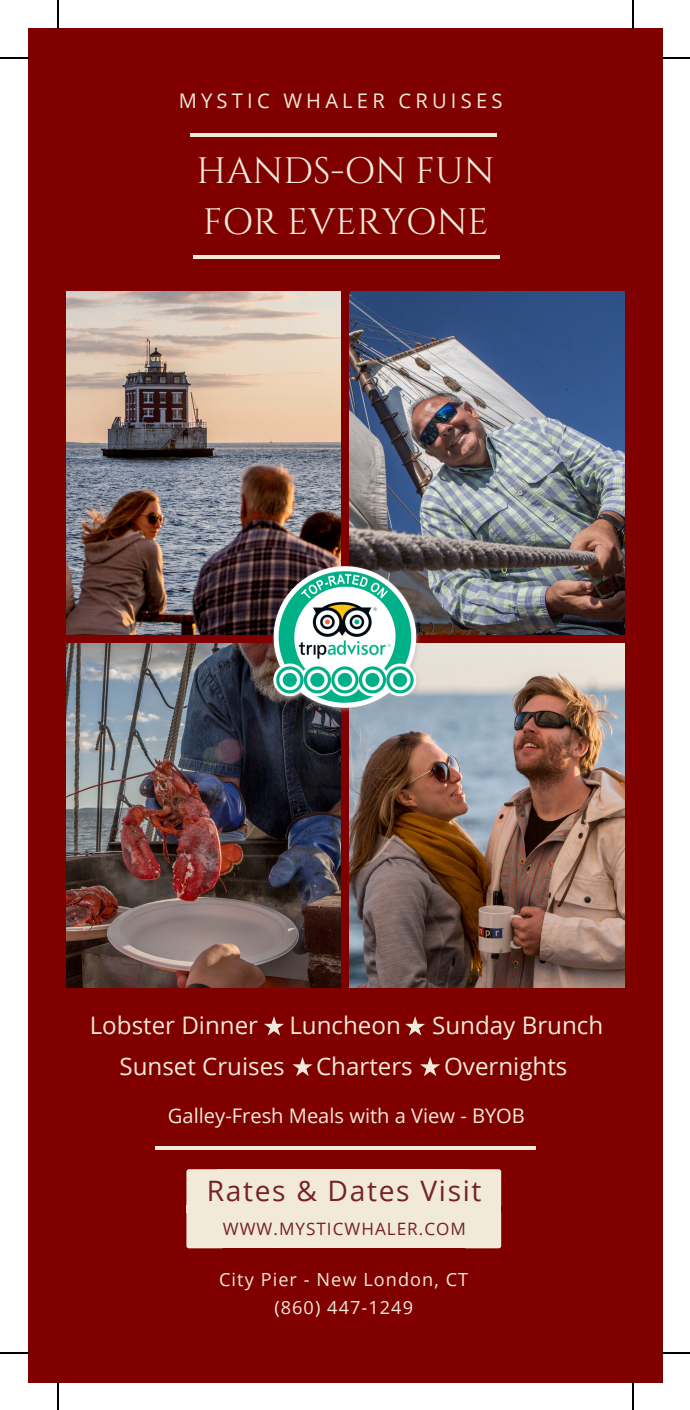
<style>
.page{position:relative;width:690px;height:1410px;background:#fff}
.page>*{position:absolute;margin:0;border:0;box-sizing:border-box;transform-origin:0 0}
.t1{font:36.6px/51px "Cinzel";color:#f1e9d9}
.t2{font:28.2px "Open Sans";letter-spacing:.06em;color:#76202a}
.t3{font:24.2px "Open Sans";color:#f1e9d9}
.t4{font:20.2px "Open Sans";color:#f1e9d9}
.t5{font:20.2px "Open Sans";letter-spacing:.21em;color:#f1e9d9}
.t6{font:18.2px/28.4px "Open Sans";letter-spacing:.06em;color:#f1e9d9;text-align:center}
.t7{font:17px "Open Sans";letter-spacing:.06em;color:#76202a}
</style>
<div class="page">
<div style="left:28px;top:28px;width:634px;height:1354px;background:#800000"></div>
<img style="left:66px;top:291px;width:274px;height:343px">
<img style="left:350px;top:291px;width:274px;height:343px">
<img style="left:66px;top:644px;width:274px;height:343px">
<img style="left:350px;top:644px;width:274px;height:343px">
<hr style="left:193px;top:255px;width:306px;height:3px;background:#f1e9d9">
<hr style="left:190px;top:134px;width:306px;height:3px;background:#f1e9d9">
<svg style="left:292px;top:1057px;width:20px;height:19px"></svg>
<svg style="left:420px;top:1057px;width:20px;height:19px"></svg>
<hr style="left:155px;top:1146px;width:380px;height:3px;background:#f1e9d9">
<svg style="left:186px;top:1169px;width:31px;height:36px"></svg>
<div style="left:217px;top:1169px;width:251px;height:36px;background:#f1e9d9"></div>
<svg style="left:468px;top:1169px;width:33px;height:36px"></svg>
<div style="left:186px;top:1205px;width:36px;height:7px;background:#f1e9d9"></div>
<div style="left:220px;top:1205px;width:248px;height:7px;background:#f1e9d9"></div>
<div style="left:465px;top:1205px;width:36px;height:7px;background:#f1e9d9"></div>
<svg style="left:186px;top:1212px;width:36px;height:36px"></svg>
<div style="left:222px;top:1212px;width:246px;height:36px;background:#f1e9d9"></div>
<svg style="left:468px;top:1212px;width:33px;height:36px"></svg>
<svg style="left:264px;top:1016px;width:20px;height:19px"></svg>
<svg style="left:405px;top:1016px;width:20px;height:19px"></svg>
<img style="left:260px;top:552px;width:170px;height:170px">
<svg style="left:57px;top:0;width:1px;height:28px"></svg>
<svg style="left:0;top:57px;width:28px;height:1px"></svg>
<svg style="left:632px;top:0;width:1px;height:28px"></svg>
<svg style="left:662px;top:57px;width:27px;height:1px"></svg>
<svg style="left:632px;top:1382px;width:1px;height:27px"></svg>
<svg style="left:662px;top:1352px;width:27px;height:1px"></svg>
<svg style="left:57px;top:1382px;width:1px;height:27px"></svg>
<svg style="left:0;top:1352px;width:28px;height:1px"></svg>
<p class="t5" style="left:179px;top:86px;width:325px">MYSTIC WHALER CRUISES</p>
<h1 class="t1" style="left:196px;top:146px;width:299px">HANDS-ON FUN<br>FOR EVERYONE</h1>
<p class="t3" style="left:90px;top:1008px;width:170px">Lobster Dinner</p>
<p class="t3" style="left:289px;top:1008px;width:113px">Luncheon</p>
<p class="t3" style="left:432px;top:1008px;width:172px">Sunday Brunch</p>
<p class="t3" style="left:119px;top:1049px;width:167px">Sunset Cruises</p>
<p class="t3" style="left:316px;top:1049px;width:98px">Charters</p>
<p class="t3" style="left:444px;top:1049px;width:125px">Overnights</p>
<p class="t4" style="left:168px;top:1101px;width:358px">Galley-Fresh Meals with a View - BYOB</p>
<p class="t2" style="left:207px;top:1170px;width:276px">Rates &amp; Dates Visit</p>
<p class="t7" style="left:223px;top:1216px;width:244px">WWW.MYSTICWHALER.COM</p>
<p class="t6" style="left:219px;top:1264px;width:250px">City Pier - New London, CT (860) 447-1249</p>
</div>
